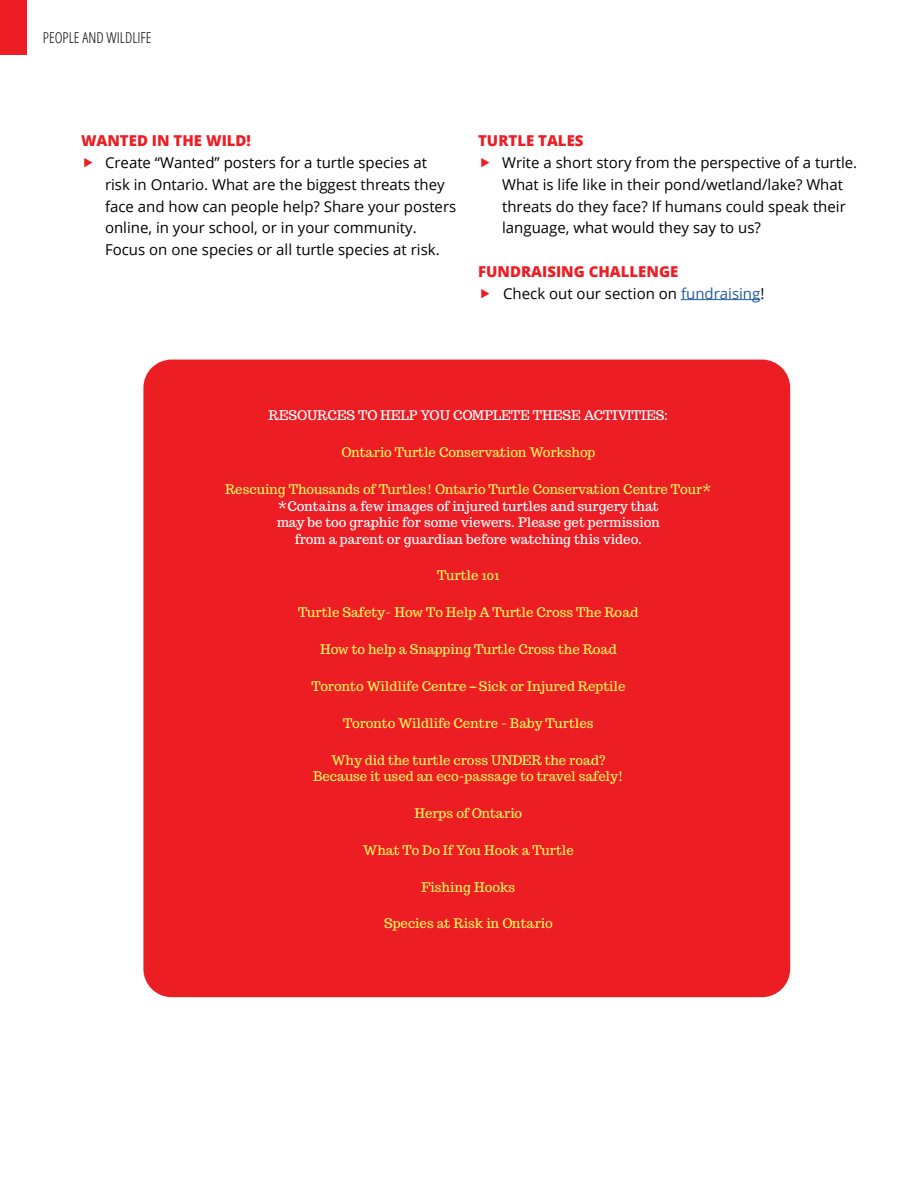
<style>
.page{position:relative;width:918px;height:1188px;background:#fff}
.page>*{position:absolute;margin:0;border:0;box-sizing:border-box;transform-origin:0 0}
.Body_Tabs{font:15px/21.8px "Open Sans";color:#000}
.Body{font:800 15px "Open Sans";color:#ed1d24}
.Body-2{font:15px "Open Sans";color:#000}
.t1{font:300 condensed 15px "Open Sans";color:#000}
.Call_outs{font:13.2px/16.5px "Trocchi";color:#fff45f;text-align:center}
.Call_outs-2{font:13.2px/16.5px "Trocchi";color:#fff;text-align:center}
.s1{color:#215e9e}
</style>
<div class="page">
<div style="left:0;top:0;width:27px;height:55px;background:#ed1d24"></div>
<div style="left:142px;top:358px;width:650px;height:641px;background:#ed1d24;border-radius:30px"></div>
<div style="left:140px;top:356px;width:654px;height:645px;border:3px solid #fff;border-radius:30px"></div>
<hr style="left:681px;top:299px;width:79px;height:1px;background:#215e9e">
<p class="t1" style="left:43px;top:27px;width:110px">PEOPLE AND WILDLIFE</p>
<p class="Body" style="left:81px;top:129px;width:172px">WANTED IN THE WILD!</p>
<p class="Body_Tabs" style="left:105px;top:151px;width:353px">Create “Wanted” posters for a turtle species at<br>risk in Ontario. What are the biggest threats they face and how can people help? Share your posters online, in your school, or in your community.<br>Focus on one species or all turtle species at risk.</p>
<p class="Body" style="left:478px;top:129px;width:107px">TURTLE TALES</p>
<p class="Body_Tabs" style="left:502px;top:151px;width:357px">Write a short story from the perspective of a turtle.<br>What is life like in their pond/wetland/lake? What threats do they face? If humans could speak their language, what would they say to us?</p>
<p class="Body" style="left:478px;top:260px;width:202px">FUNDRAISING CHALLENGE</p>
<p class="Body-2" style="left:503px;top:283px;width:263px">Check out our section on <span class="s1">fundraising</span>!</p>
<p class="Call_outs-2" style="left:269px;top:407px;width:401px">RESOURCES TO HELP YOU COMPLETE THESE ACTIVITIES:</p>
<p class="Call_outs" style="left:342px;top:444px;width:255px">Ontario Turtle Conservation Workshop</p>
<p class="Call_outs" style="left:225px;top:481px;width:488px">Rescuing Thousands of Turtles! Ontario Turtle Conservation Centre Tour*</p>
<p class="Call_outs-2" style="left:277px;top:497px;width:385px">*Contains a few images of injured turtles and surgery that may be too graphic for some viewers. Please get permission from a parent or guardian before watching this video.</p>
<p class="Call_outs" style="left:437px;top:567px;width:64px">Turtle 101</p>
<p class="Call_outs" style="left:298px;top:604px;width:342px">Turtle Safety- How To Help A Turtle Cross The Road</p>
<p class="Call_outs" style="left:320px;top:641px;width:298px">How to help a Snapping Turtle Cross the Road</p>
<p class="Call_outs" style="left:311px;top:678px;width:316px">Toronto Wildlife Centre –- Sick or Injured Reptile</p>
<p class="Call_outs" style="left:343px;top:715px;width:252px">Toronto Wildlife Centre - Baby Turtles</p>
<p class="Call_outs" style="left:313px;top:751px;width:312px">Why did the turtle cross UNDER the road?<br>Because it used an eco-passage to travel safely!</p>
<p class="Call_outs" style="left:415px;top:805px;width:109px">Herps of Ontario</p>
<p class="Call_outs" style="left:363px;top:842px;width:212px">What To Do If You Hook a Turtle</p>
<p class="Call_outs" style="left:421px;top:878px;width:95px">Fishing Hooks</p>
<p class="Call_outs" style="left:384px;top:915px;width:170px">Species at Risk in Ontario</p>
</div>
